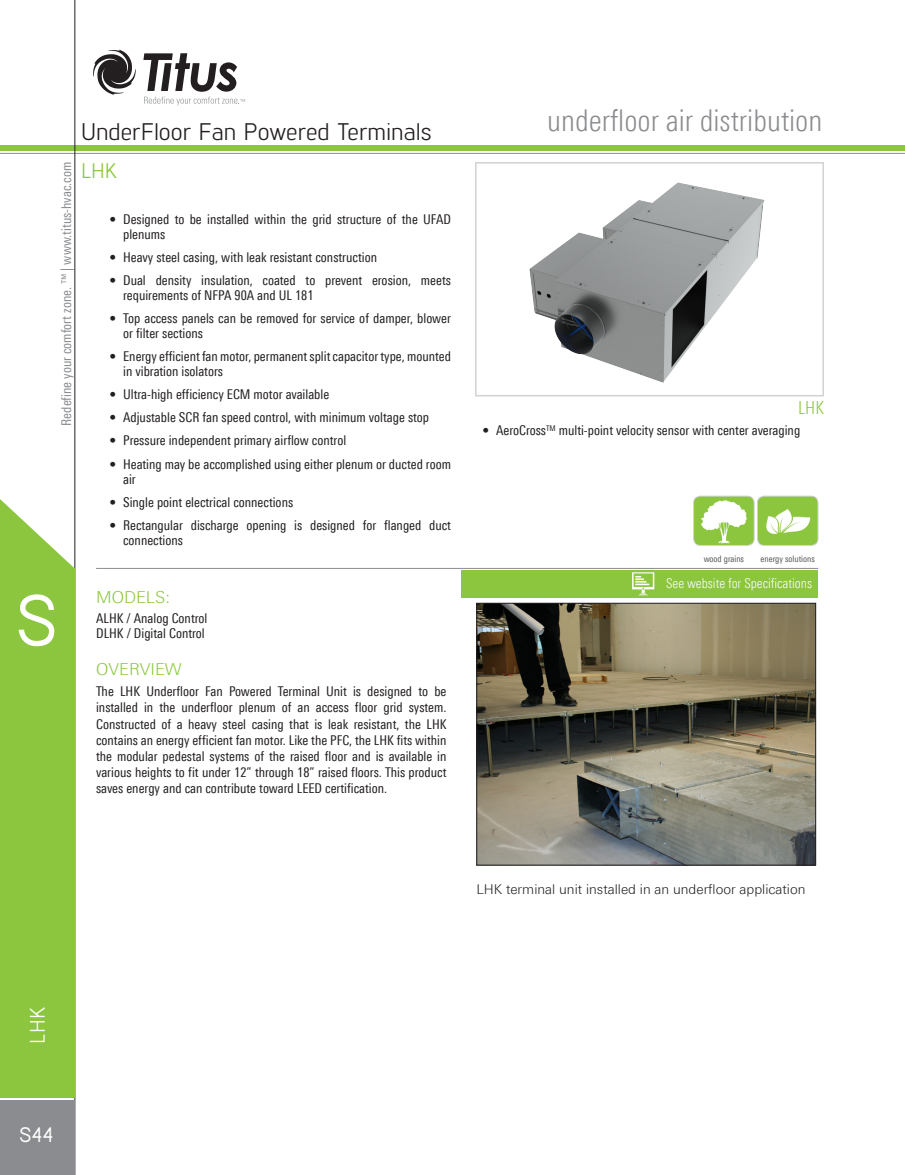
<style>
.page{position:relative;width:905px;height:1175px;background:#fff}
.page>*{position:absolute;margin:0;border:0;box-sizing:border-box;transform-origin:0 0}
.t1{font:500 72px "Lintel";color:#fff}
.t2{font:300 condensed 30px "LT Univers";color:#8a8c8f}
.catalog_title_-_2017{font:24px "Lintel";color:#231f20}
.t3{font:500 21px "Lintel";color:#fff}
.catalog_title_-_prod{font:21px "Lintel";color:#8bc63e}
.catalog_model_-_left{font:21px "Lintel";color:#fff}
.model_name_-_2017{font:300 condensed 18px "LT Univers";color:#8bc63e}
.Titus_heading_3_2017{font:300 16.5px "LT Univers Basic";color:#8bc63e}
.Paragraph{font:condensed 13.5px/16.2px "LT Univers";color:#231f20}
.figure_text_2017{font:300 13.5px "LT Univers Basic";color:#231f20}
.t4{font:condensed 13.5px "LT Univers";color:#8a8c8f}
.catalog_web_specific{font:300 condensed 13.5px "LT Univers";color:#fff}
.Icons_2017{font:condensed 9px "LT Univers";color:#57585a}
</style>
<div class="page">
<hr style="left:0;top:153px;width:904px;height:1px;background:#8a8c8f">
<div style="left:0;top:146px;width:904px;height:5px;background:#8bc63e"></div>
<svg style="left:93px;top:50px;width:43px;height:45px"></svg>
<svg style="left:143px;top:53px;width:102px;height:52px"></svg>
<hr style="left:75px;top:0;width:1px;height:1174px;background:#231f20">
<div style="left:0;top:1100px;width:75px;height:74px;background:#8a8c8f"></div>
<div style="left:0;top:568px;width:75px;height:529px;background:#8bc63e"></div>
<hr style="left:96px;top:568px;width:722px;height:1px;background:#8a8c8f">
<div style="left:461px;top:570px;width:357px;height:28px;background:#8bc63e"></div>
<img style="left:632px;top:572px;width:23px;height:24px">
<div style="left:757px;top:496px;width:61px;height:49px;background:#8bc63e;border-radius:7px"></div>
<img style="left:766px;top:509px;width:45px;height:25px">
<div style="left:757px;top:496px;width:61px;height:50px;border:1px solid #d1d2d4;border-radius:7px"></div>
<img style="left:529px;top:182px;width:236px;height:201px">
<div style="left:475px;top:162px;width:349px;height:234px;border:2px solid #d1d2d4"></div>
<div style="left:693px;top:496px;width:61px;height:49px;background:#8bc63e;border-radius:7px"></div>
<img style="left:701px;top:500px;width:46px;height:44px">
<div style="left:693px;top:496px;width:61px;height:50px;border:1px solid #d1d2d4;border-radius:7px"></div>
<img style="left:478px;top:605px;width:336px;height:258px">
<div style="left:476px;top:603px;width:340px;height:262px;border:1px solid #231f20"></div>
<svg style="left:0;top:492px;width:75px;height:76px"></svg>
<p class="catalog_title_-_2017" style="left:81px;top:115px;width:352px">UnderFloor Fan Powered Terminals</p>
<p class="t4" style="left:58px;top:426px;width:265px;rotate:-90deg">Redefine your comfort zone. ™ | www.titus-hvac.com</p>
<p class="catalog_title_-_prod" style="left:81px;top:156px;width:38px">LHK</p>
<p class="Paragraph" style="left:123px;top:211px;width:329px;line-height:15px;text-indent:-14px">• Designed to be installed within the grid structure of the UFAD plenums</p>
<p class="Paragraph" style="left:110px;top:249px;width:269px">• Heavy steel casing, with leak resistant construction</p>
<p class="Paragraph" style="left:123px;top:272px;width:329px;line-height:15px;text-indent:-14px">• Dual density insulation, coated to prevent erosion, meets requirements of NFPA 90A and UL 181</p>
<p class="Paragraph" style="left:123px;top:310px;width:329px;line-height:15px;text-indent:-14px">• Top access panels can be removed for service of damper, blower or filter sections</p>
<p class="Paragraph" style="left:123px;top:349px;width:329px;line-height:15px;text-indent:-14px">• Energy efficient fan motor, permanent split capacitor type, mounted in vibration isolators</p>
<p class="Paragraph" style="left:110px;top:386px;width:221px">• Ultra-high efficiency ECM motor available</p>
<p class="Paragraph" style="left:110px;top:409px;width:321px">• Adjustable SCR fan speed control, with minimum voltage stop</p>
<p class="Paragraph" style="left:110px;top:432px;width:238px">• Pressure independent primary airflow control</p>
<p class="Paragraph" style="left:123px;top:456px;width:329px;line-height:15px;text-indent:-14px">• Heating may be accomplished using either plenum or ducted room air</p>
<p class="Paragraph" style="left:110px;top:493px;width:185px">• Single point electrical connections</p>
<p class="Paragraph" style="left:123px;top:517px;width:329px;line-height:15px;text-indent:-14px">• Rectangular discharge opening is designed for flanged duct connections</p>
<h1 class="t1" style="left:15px;top:573px;width:44px">S</h1>
<p class="Titus_heading_3_2017" style="left:96px;top:587px;width:75px">MODELS:</p>
<p class="Paragraph" style="left:96px;top:609px;width:113px">ALHK / Analog Control</p>
<p class="Paragraph" style="left:96px;top:624px;width:110px">DLHK / Digital Control</p>
<p class="Titus_heading_3_2017" style="left:96px;top:660px;width:87px">OVERVIEW</p>
<p class="Paragraph" style="left:96px;top:683px;width:352px;text-align:justify">The LHK Underfloor Fan Powered Terminal Unit is designed to be installed in the underfloor plenum of an access floor grid system.<br>Constructed of a heavy steel casing that is leak resistant, the LHK contains an energy efficient fan motor. Like the PFC, the LHK fits within the modular pedestal systems of the raised floor and is available in various heights to fit under 12” through 18” raised floors. This product saves energy and can contribute toward LEED certification.</p>
<h2 class="t2" style="left:547px;top:103px;width:276px">underfloor air distribution</h2>
<p class="model_name_-_2017" style="left:798px;top:397px;width:27px">LHK</p>
<p class="Paragraph" style="left:482px;top:422px;width:319px">• AeroCross<sup>TM</sup> multi-point velocity sensor with center averaging</p>
<p class="Icons_2017" style="left:703px;top:553px;width:42px">wood grains</p>
<p class="Icons_2017" style="left:760px;top:553px;width:56px">energy solutions</p>
<p class="catalog_web_specific" style="left:666px;top:575px;width:147px">See website for Specifications</p>
<p class="figure_text_2017" style="left:476px;top:881px;width:331px">LHK terminal unit installed in an underfloor application</p>
<p class="catalog_model_-_left" style="left:23px;top:1043px;width:38px;rotate:-90deg">LHK</p>
<h3 class="t3" style="left:19px;top:1121px;width:36px">S44</h3>
</div>
